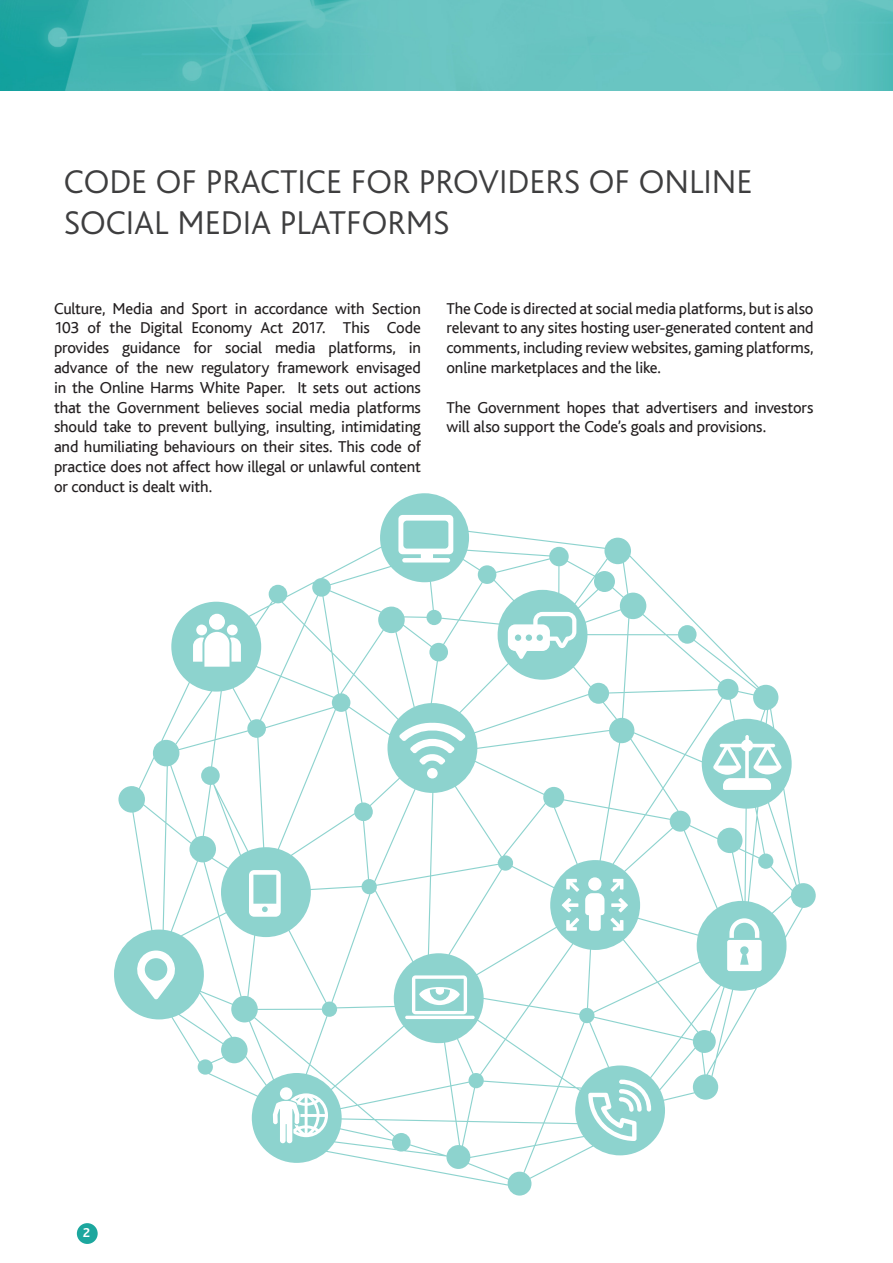
<style>
.page{position:relative;width:893px;height:1263px;background:#fff}
.page>*{position:absolute;margin:0;border:0;box-sizing:border-box;transform-origin:0 0}
.t1{font:300 34.5px/41.4px "Bliss";color:#3e3e3f}
.t2{font:16.5px/19.8px "Bliss";letter-spacing:-.01em;color:#231f20;text-align:justify}
.t3{font:700 13.5px "Bliss";color:#fff}
</style>
<div class="page">
<div style="left:77px;top:1223px;width:21px;height:21px;background:#1ca79e;border-radius:50%"></div>
<img style="left:0;top:0;width:893px;height:90px">
<svg style="left:114px;top:493px;width:702px;height:702px"></svg>
<svg style="left:249px;top:870px;width:32px;height:47px"></svg>
<svg style="left:399px;top:722px;width:66px;height:43px"></svg>
<div style="left:427px;top:768px;width:11px;height:10px;background:#fff;border-radius:50%"></div>
<svg style="left:193px;top:614px;width:48px;height:53px"></svg>
<svg style="left:398px;top:515px;width:55px;height:47px"></svg>
<svg style="left:727px;top:918px;width:35px;height:53px"></svg>
<hr style="left:405px;top:1016px;width:70px;height:3px;background:#fff;border-radius:2px">
<svg style="left:412px;top:975px;width:55px;height:39px"></svg>
<svg style="left:132px;top:950px;width:48px;height:50px"></svg>
<svg style="left:588px;top:1079px;width:63px;height:62px"></svg>
<div style="left:588px;top:877px;width:13px;height:14px;background:#fff;border-radius:50%"></div>
<svg style="left:585px;top:893px;width:19px;height:38px"></svg>
<svg style="left:611px;top:898px;width:17px;height:14px"></svg>
<svg style="left:610px;top:918px;width:13px;height:13px"></svg>
<svg style="left:610px;top:879px;width:13px;height:13px"></svg>
<svg style="left:562px;top:898px;width:16px;height:14px"></svg>
<svg style="left:566px;top:918px;width:13px;height:13px"></svg>
<svg style="left:566px;top:879px;width:13px;height:13px"></svg>
<svg style="left:508px;top:612px;width:68px;height:47px"></svg>
<svg style="left:713px;top:735px;width:68px;height:55px"></svg>
<svg style="left:273px;top:1087px;width:55px;height:56px"></svg>
<p class="t1" style="left:64px;top:161px;width:690px">CODE OF PRACTICE FOR PROVIDERS OF ONLINE<br>SOCIAL MEDIA PLATFORMS</p>
<p class="t2" style="left:54px;top:299px;width:368px">Culture, Media and Sport in accordance with Section 103 of the Digital Economy Act 2017. This Code provides guidance for social media platforms, in advance of the new regulatory framework envisaged in the Online Harms White Paper. It sets out actions that the Government believes social media platforms should take to prevent bullying, insulting, intimidating and humiliating behaviours on their sites. This code of practice does not affect how illegal or unlawful content or conduct is dealt with.</p>
<p class="t2" style="left:446px;top:299px;width:369px">The Code is directed at social media platforms, but is also relevant to any sites hosting user-generated content and comments, including review websites, gaming platforms, online marketplaces and the like.</p>
<p class="t2" style="left:446px;top:398px;width:368px">The Government hopes that advertisers and investors will also support the Code’s goals and provisions.</p>
<p class="t3" style="left:83px;top:1226px;width:9px">2</p>
</div>
